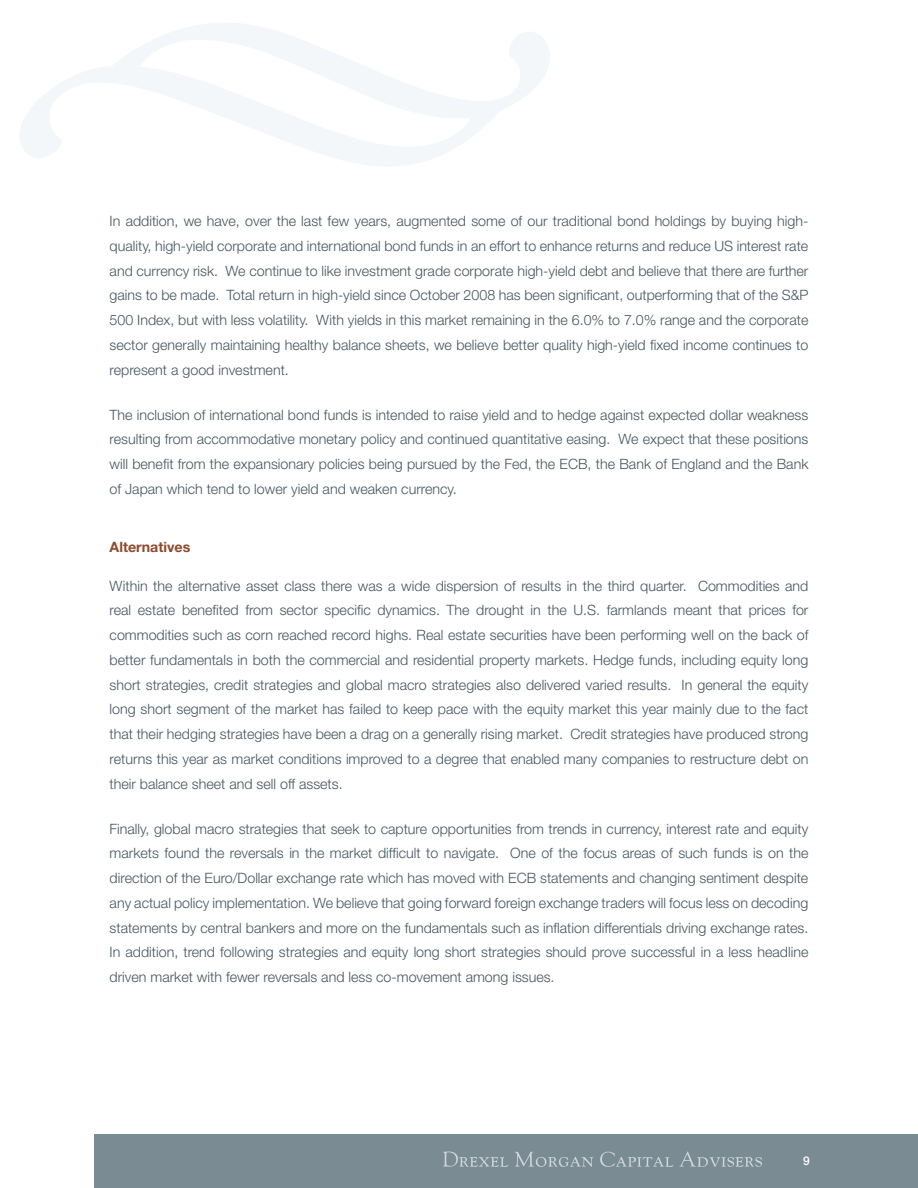
<style>
.page{position:relative;width:918px;height:1188px;background:#fff}
.page>*{position:absolute;margin:0;border:0;box-sizing:border-box;transform-origin:0 0}
.Copy_Grey{font:300 14.25px/24.8px "Helvetica Neue LT Pro";color:#45555f;text-align:justify}
.Orange_Title{font:700 14.25px "Helvetica Neue LT Pro";color:#90492c}
.t1{font:500 12px "Helvetica Neue LT Pro";color:#fff}
</style>
<div class="page">
<div style="left:94px;top:1134px;width:824px;height:54px;background:#7b8b94"></div>
<svg style="left:20px;top:23px;width:530px;height:143px"></svg>
<svg style="left:443px;top:1152px;width:65px;height:15px"></svg>
<svg style="left:515px;top:1152px;width:78px;height:15px"></svg>
<svg style="left:600px;top:1152px;width:73px;height:15px"></svg>
<svg style="left:679px;top:1151px;width:83px;height:16px"></svg>
<p class="Copy_Grey" style="left:110px;top:208px;width:700px">In addition, we have, over the last few years, augmented some of our traditional bond holdings by buying high&shy;quality, high-yield corporate and international bond funds in an effort to enhance returns and reduce US interest rate and currency risk. We continue to like investment grade corporate high-yield debt and believe that there are further gains to be made. Total return in high-yield since October 2008 has been significant, outperforming that of the S&amp;P 500 Index, but with less volatility. With yields in this market remaining in the 6.0% to 7.0% range and the corporate sector generally maintaining healthy balance sheets, we believe better quality high-yield fixed income continues to represent a good investment.</p>
<p class="Copy_Grey" style="left:110px;top:402px;width:700px">The inclusion of international bond funds is intended to raise yield and to hedge against expected dollar weakness resulting from accommodative monetary policy and continued quantitative easing. We expect that these positions will benefit from the expansionary policies being pursued by the Fed, the ECB, the Bank of England and the Bank of Japan which tend to lower yield and weaken currency.</p>
<p class="Orange_Title" style="left:110px;top:539px;width:82px">Alternatives</p>
<p class="Copy_Grey" style="left:110px;top:573px;width:700px">Within the alternative asset class there was a wide dispersion of results in the third quarter. Commodities and real estate benefited from sector specific dynamics. The drought in the U.S. farmlands meant that prices for commodities such as corn reached record highs. Real estate securities have been performing well on the back of better fundamentals in both the commercial and residential property markets. Hedge funds, including equity long short strategies, credit strategies and global macro strategies also delivered varied results. In general the equity long short segment of the market has failed to keep pace with the equity market this year mainly due to the fact that their hedging strategies have been a drag on a generally rising market. Credit strategies have produced strong returns this year as market conditions improved to a degree that enabled many companies to restructure debt on their balance sheet and sell off assets.</p>
<p class="Copy_Grey" style="left:110px;top:816px;width:700px">Finally, global macro strategies that seek to capture opportunities from trends in currency, interest rate and equity markets found the reversals in the market difficult to navigate. One of the focus areas of such funds is on the direction of the Euro/Dollar exchange rate which has moved with ECB statements and changing sentiment despite any actual policy implementation. We believe that going forward foreign exchange traders will focus less on decoding statements by central bankers and more on the fundamentals such as inflation differentials driving exchange rates.<br>In addition, trend following strategies and equity long short strategies should prove successful in a less headline driven market with fewer reversals and less co-movement among issues.</p>
<p class="t1" style="left:803px;top:1154px;width:8px">9</p>
</div>
